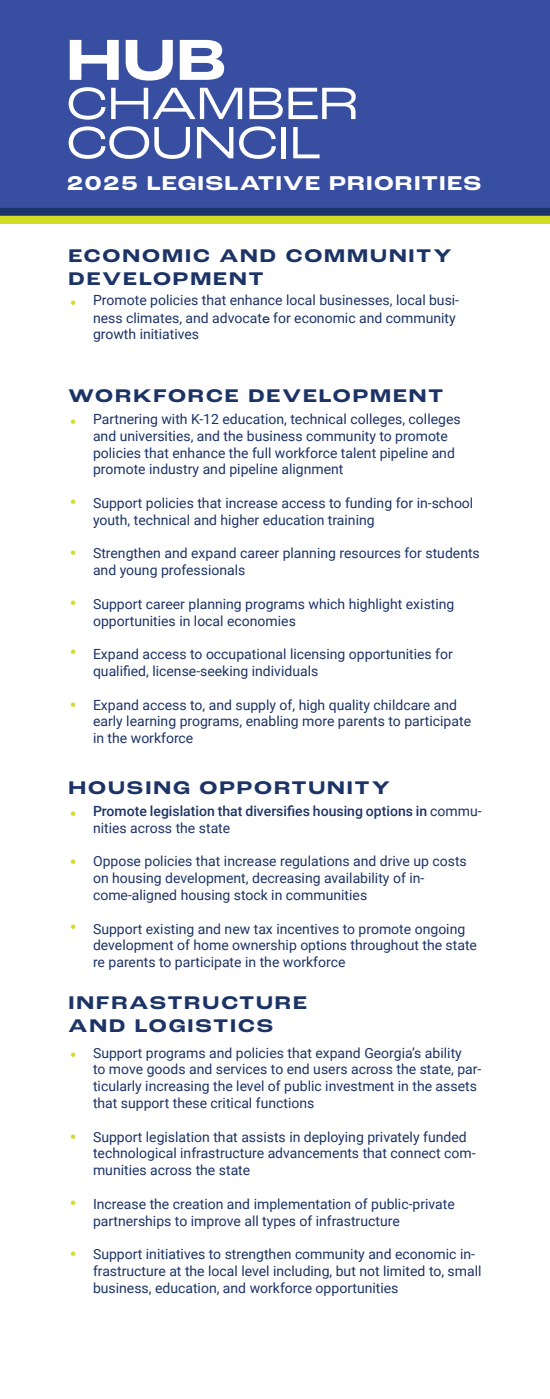
<style>
.page{position:relative;width:550px;height:1399px;background:#fff}
.page>*{position:absolute;margin:0;border:0;box-sizing:border-box;transform-origin:0 0}
.t1{font:700 expanded 21px "Roc Grotesk";letter-spacing:.06em;color:#fff}
.t2{font:700 expanded 19.25px/23.1px "Roc Grotesk";letter-spacing:.1em;color:#1c3366}
.t3{font:14px/16.8px "Roboto";color:#1c3366}
.t4{font:500 14px/16.8px "Roboto";color:#1c3366}
.t5{font:500 12.25px "Avenir";color:#d2dd25}
.s1{font-family:"Rockwell"}
.s2{font-weight:400}
</style>
<div class="page">
<div style="left:0;top:0;width:550px;height:214px;background:#384ea1"></div>
<div style="left:0;top:208px;width:550px;height:8px;background:#1b3467"></div>
<div style="left:0;top:216px;width:550px;height:8px;background:#d2dd25"></div>
<svg style="left:70px;top:40px;width:49px;height:40px"></svg>
<svg style="left:126px;top:40px;width:47px;height:41px"></svg>
<svg style="left:180px;top:40px;width:44px;height:40px"></svg>
<svg style="left:69px;top:87px;width:36px;height:33px"></svg>
<svg style="left:111px;top:88px;width:131px;height:31px"></svg>
<svg style="left:249px;top:88px;width:107px;height:31px"></svg>
<svg style="left:69px;top:126px;width:121px;height:33px"></svg>
<svg style="left:197px;top:127px;width:36px;height:31px"></svg>
<svg style="left:239px;top:126px;width:37px;height:33px"></svg>
<div style="left:281px;top:127px;width:5px;height:31px;background:#fff"></div>
<svg style="left:293px;top:127px;width:26px;height:31px"></svg>
<p class="t1" style="left:67px;top:170px;width:416px">2025 LEGISLATIVE PRIORITIES</p>
<p class="t2" style="left:69px;top:245px;width:384px">ECONOMIC AND COMMUNITY<br>DEVELOPMENT</p>
<p class="t5" style="left:70px;top:292px;width:8px">•</p>
<p class="t3" style="left:93px;top:291px;width:368px;line-height:17.5px">Promote policies that enhance local businesses, local busi&shy;ness climates, and advocat<span class="s1">e</span> for economic and community</p>
<p class="t3" style="left:93px;top:325px;width:108px">growth initiatives</p>
<p class="t2" style="left:69px;top:385px;width:376px">WORKFORCE DEVELOPMENT</p>
<p class="t5" style="left:70px;top:411px;width:8px">•</p>
<p class="t5" style="left:70px;top:491px;width:8px">•</p>
<p class="t5" style="left:70px;top:542px;width:8px">•</p>
<p class="t5" style="left:70px;top:593px;width:8px">•</p>
<p class="t5" style="left:70px;top:642px;width:8px">•</p>
<p class="t5" style="left:70px;top:694px;width:8px">•</p>
<p class="t3" style="left:93px;top:410px;width:369px">Partnering with K-12 education, technical colleges, colleges and universities, and the business community to promote policies that enhance the full workforce talent pipeline and promote industry and pipeline alignment</p>
<p class="t3" style="left:93px;top:494px;width:382px">Support policies that increase access to funding for in-school youth, technical and higher education training</p>
<p class="t3" style="left:93px;top:545px;width:388px">Strengthen and expand career planning resources for students and young professionals</p>
<p class="t3" style="left:93px;top:595px;width:363px">Support career planning programs which highlight existing opportunities in local economies</p>
<p class="t3" style="left:93px;top:645px;width:361px">Expand access to occupational licensing opportunities for qualified, license-seeking individuals</p>
<p class="t3" style="left:93px;top:696px;width:379px">Expand access to, and supply of, high quality childcare and early learning programs, enabling more parents to participate in the workforce</p>
<p class="t2" style="left:69px;top:777px;width:323px">HOUSING OPPORTUNITY</p>
<p class="t5" style="left:70px;top:803px;width:8px">•</p>
<p class="t5" style="left:70px;top:852px;width:8px">•</p>
<p class="t5" style="left:70px;top:916px;width:8px">•</p>
<p class="t4" style="left:93px;top:802px;width:390px">Promote legislation that diversifies housing options in <span class="s2">commu&shy;nities across the state</span></p>
<p class="t3" style="left:93px;top:853px;width:375px">Oppose policies that increase regulations and drive up costs on housing development, decreasing availability of in&shy;come-aligned housing stock in communities</p>
<p class="t3" style="left:93px;top:920px;width:385px">Support existing and new tax incentives to promote ongoing development of home ownership options throughout the state</p>
<p class="t3" style="left:93px;top:953px;width:254px">re parents to participate in the workforce</p>
<p class="t2" style="left:69px;top:992px;width:240px">INFRASTRUCTURE<br>AND LOGISTICS</p>
<p class="t5" style="left:70px;top:1044px;width:8px">•</p>
<p class="t5" style="left:70px;top:1126px;width:8px">•</p>
<p class="t5" style="left:70px;top:1193px;width:8px">•</p>
<p class="t5" style="left:70px;top:1243px;width:8px">•</p>
<p class="t3" style="left:93px;top:1044px;width:390px">Support programs and policies that expand Georgia’s ability<br>to move goods and services to end users across the state, par&shy;ticularly increasing the level of public investment in the assets that support these critical functions</p>
<p class="t3" style="left:93px;top:1128px;width:384px">Support legislation that assists in deploying privately funded technological infrastructure advancements that connect com&shy;munities across the state</p>
<p class="t3" style="left:93px;top:1195px;width:363px">Increase the creation and implementation of public-private partnerships to improve all types of infrastructure</p>
<p class="t3" style="left:93px;top:1245px;width:390px">Support initiatives to strengthen community and economic in&shy;frastructure at the local level including, but not limited to, small business, education, and workforce opportunities</p>
</div>
